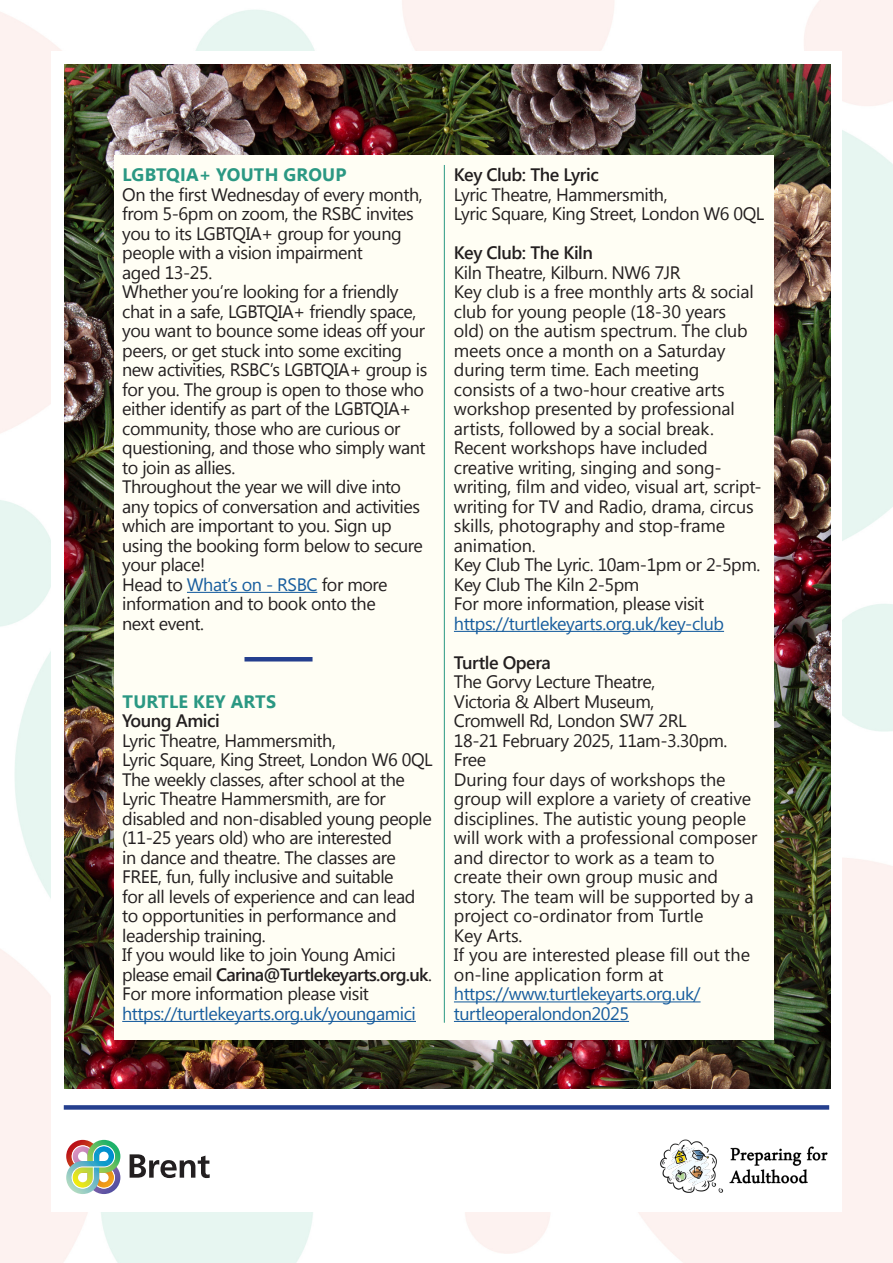
<style>
.page{position:relative;width:893px;height:1263px;background:#fff}
.page>*{position:absolute;margin:0;border:0;box-sizing:border-box;transform-origin:0 0}
.Body_copy_first_para{font:18px/19.5px "Segoe UI";letter-spacing:-.025em;color:#231f20}
.Body_copy_first_para-2{font:18px/19.5px "Segoe UI";letter-spacing:-.005em;color:#231f20}
.Body_copy_first_para-3{font:18px/19.5px "Segoe UI";letter-spacing:-.025em;color:#175d9e}
.Body_copy_first_para-4{font:600 18px "Segoe UI";letter-spacing:-.025em;color:#231f20}
.Sub_heads{font:700 18px "Segoe UI";letter-spacing:.015em;color:#2b9883}
.s1{color:#175d9e}
.s2{font-weight:600}
.s3{color:#231f20}
</style>
<div class="page">
<img style="left:65px;top:64px;width:765px;height:1025px">
<div style="left:115px;top:156px;width:659px;height:884px;background:#fffef4"></div>
<hr style="left:187px;top:592px;width:130px;height:1px;background:#175d9e">
<hr style="left:122px;top:1021px;width:294px;height:1px;background:#175d9e">
<hr style="left:454px;top:631px;width:270px;height:1px;background:#175d9e">
<hr style="left:454px;top:1001px;width:246px;height:1px;background:#175d9e">
<hr style="left:454px;top:1021px;width:175px;height:1px;background:#175d9e">
<div style="left:64px;top:1105px;width:765px;height:5px;background:#253f8e"></div>
<svg style="left:130px;top:1154px;width:80px;height:24px"></svg>
<img style="left:66px;top:1139px;width:55px;height:55px">
<img style="left:660px;top:1139px;width:168px;height:54px">
<hr style="left:444px;top:165px;width:1px;height:858px;background:#2b9883">
<hr style="left:244px;top:657px;width:69px;height:4px;background:#253f8e">
<p class="Sub_heads" style="left:123px;top:160px;width:226px">LGBTQIA+ YOUTH GROUP</p>
<p class="Body_copy_first_para" style="left:122px;top:184px;width:302px">On the first Wednesday of every month, from 5-6pm on zoom, the RSBC invites you to its LGBTQIA+ group for young people with a vision impairment<br>aged 13-25.</p>
<p class="Body_copy_first_para" style="left:122px;top:281px;width:307px">Whether you’re looking for a friendly chat in a safe, LGBTQIA+ friendly space, you want to bounce some ideas off your peers, or get stuck into some exciting new activities, RSBC’s LGBTQIA+ group is for you. The group is open to those who either identify as part of the LGBTQIA+ community, those who are curious or questioning, and those who simply want to join as allies.</p>
<p class="Body_copy_first_para" style="left:122px;top:476px;width:302px">Throughout the year we will dive into any topics of conversation and activities which are important to you. Sign up using the booking form below to secure your place!</p>
<p class="Body_copy_first_para" style="left:122px;top:574px;width:267px">Head to <span class="s1">What’s on - RSBC</span> for more information and to book onto the next event.</p>
<p class="Sub_heads" style="left:123px;top:687px;width:155px">TURTLE KEY ARTS</p>
<p class="Body_copy_first_para-4" style="left:122px;top:706px;width:99px">Young Amici</p>
<p class="Body_copy_first_para" style="left:122px;top:730px;width:312px">Lyric Theatre, Hammersmith,<br>Lyric Square, King Street, London W6 0QL</p>
<p class="Body_copy_first_para" style="left:122px;top:769px;width:311px">The weekly classes, after school at the Lyric Theatre Hammersmith, are for disabled and non-disabled young people (11-25 years old) who are interested<br>in dance and theatre. The classes are FREE, fun, fully inclusive and suitable<br>for all levels of experience and can lead to opportunities in performance and leadership training.</p>
<p class="Body_copy_first_para" style="left:122px;top:944px;width:311px">If you would like to join Young Amici please email <span class="s2">Carina@Turtlekeyarts.org.uk</span>.<br>For more information please visit <span class="s1">https://turtlekeyarts.org.uk/youngamici</span></p>
<p class="Body_copy_first_para-4" style="left:454px;top:160px;width:146px">Key Club: The Lyric</p>
<p class="Body_copy_first_para" style="left:454px;top:184px;width:312px">Lyric Theatre, Hammersmith,<br>Lyric Square, King Street, London W6 0QL</p>
<p class="Body_copy_first_para-4" style="left:454px;top:238px;width:141px">Key Club: The Kiln</p>
<p class="Body_copy_first_para" style="left:454px;top:262px;width:228px">Kiln Theatre, Kilburn. NW6 7JR</p>
<p class="Body_copy_first_para" style="left:454px;top:281px;width:309px">Key club is a free monthly arts &amp; social club for young people (18-30 years<br>old) on the autism spectrum. The club meets once a month on a Saturday during term time. Each meeting consists of a two-hour creative arts workshop presented by professional artists, followed by a social break.<br>Recent workshops have included creative writing, singing and song&shy;writing, film and video, visual art, script&shy;writing for TV and Radio, drama, circus skills, photography and stop-frame animation.</p>
<p class="Body_copy_first_para" style="left:454px;top:554px;width:308px">Key Club The Lyric. 10am-1pm or 2-5pm.</p>
<p class="Body_copy_first_para" style="left:454px;top:574px;width:187px">Key Club The Kiln 2-5pm</p>
<p class="Body_copy_first_para-3" style="left:454px;top:593px;width:272px"><span class="s3">For more information, please visit </span>https://turtlekeyarts.org.uk/key-club</p>
<p class="Body_copy_first_para-4" style="left:454px;top:648px;width:99px">Turtle Opera</p>
<p class="Body_copy_first_para" style="left:454px;top:671px;width:234px">The Gorvy Lecture Theatre,<br>Victoria &amp; Albert Museum,<br>Cromwell Rd, London SW7 2RL</p>
<p class="Body_copy_first_para" style="left:454px;top:730px;width:275px">18-21 February 2025, 11am-3.30pm.</p>
<p class="Body_copy_first_para" style="left:454px;top:749px;width:34px">Free</p>
<p class="Body_copy_first_para-2" style="left:454px;top:769px;width:305px">During four days of workshops the group will explore a variety of creative disciplines. The autistic young people will work with a professional composer and director to work as a team to create their own group music and story. The team will be supported by a project co-ordinator from Turtle<br>Key Arts.</p>
<p class="Body_copy_first_para" style="left:454px;top:944px;width:298px">If you are interested please fill out the on-line application form at <span class="s1">https://www.turtlekeyarts.org.uk/ turtleoperalondon2025</span></p>
</div>
